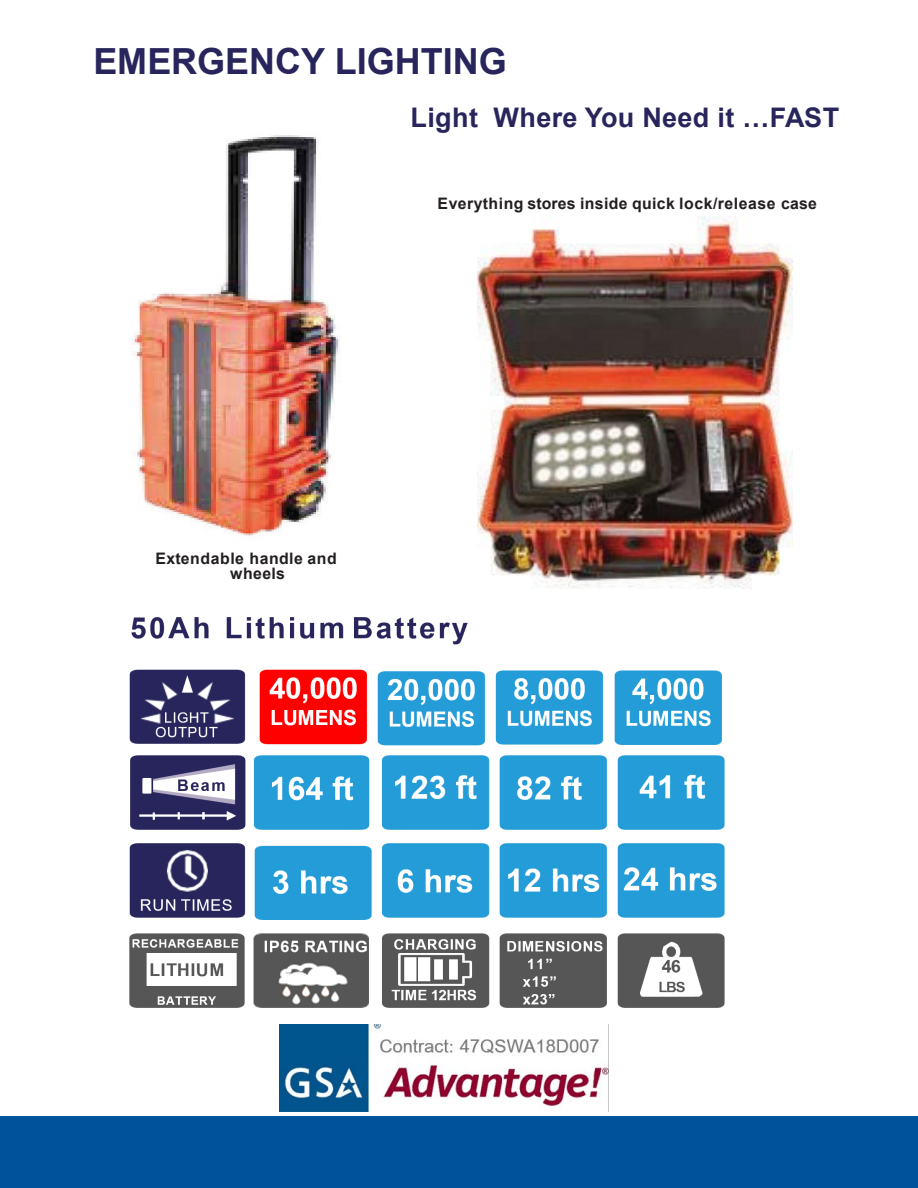
<style>
.page{position:relative;width:918px;height:1188px;background:#fff}
.page>*{position:absolute;margin:0;border:0;box-sizing:border-box;transform-origin:0 0}
.t1{font:700 36px "Arial";color:#28255c}
.t2{font:700 27px "Arial";letter-spacing:.015em;color:#28255c}
.t3{font:700 15.9px/15.1px "Arial";letter-spacing:.025em;color:#231f20}
</style>
<div class="page">
<div style="left:0;top:1116px;width:918px;height:72px;background:#00529b"></div>
<img style="left:279px;top:1024px;width:330px;height:87px">
<img style="left:129px;top:617px;width:596px;height:391px">
<img style="left:478px;top:216px;width:315px;height:373px">
<img style="left:132px;top:135px;width:209px;height:401px">
<p class="t1" style="left:93px;top:36px;width:415px">EMERGENCY LIGHTING</p>
<p class="t2" style="left:410px;top:99px;width:430px">Light Where You Need it …FAST</p>
<p class="t3" style="left:438px;top:196px;width:381px">Everything stores inside quick lock/release case</p>
<p class="t3" style="left:230px;top:551px;width:108px;text-indent:-75px">Extendable handle and wheels</p>
</div>
